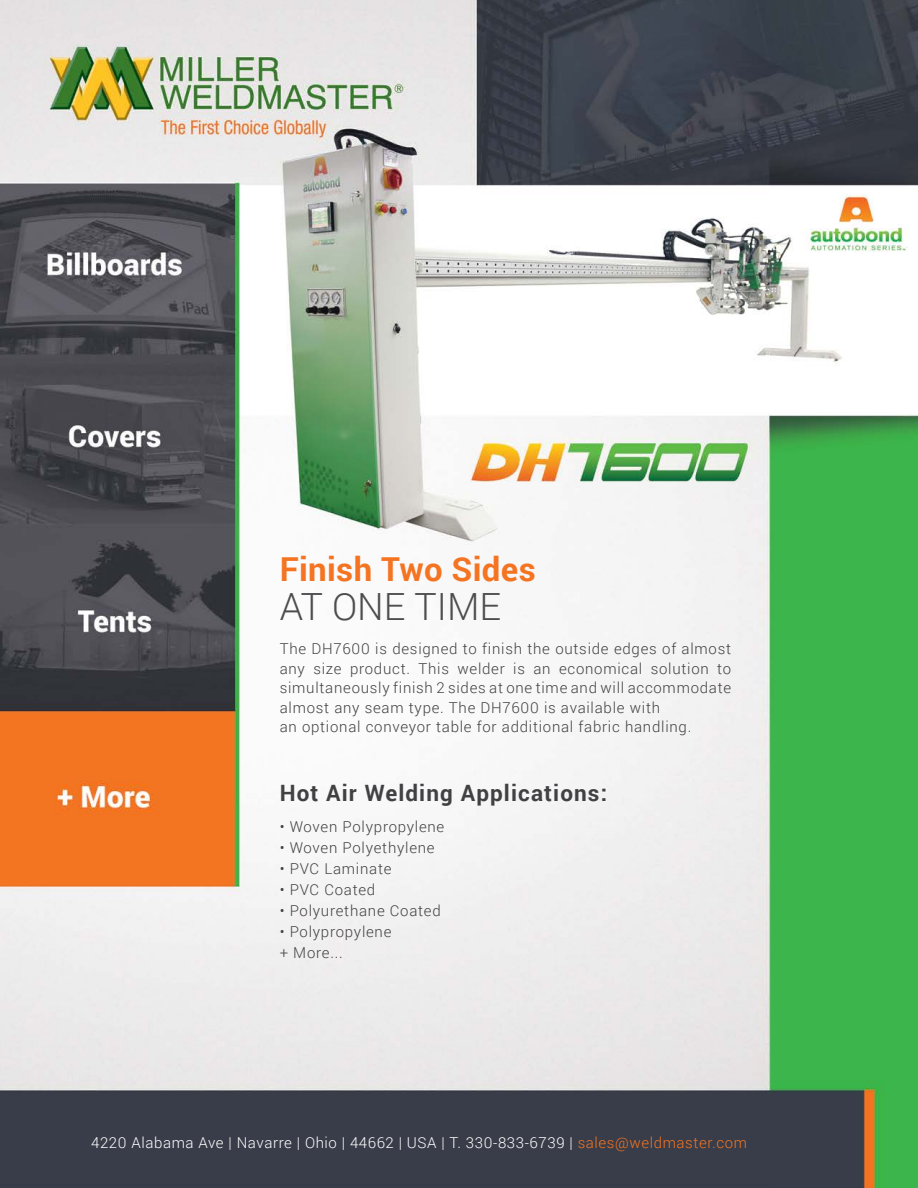
<style>
.page{position:relative;width:918px;height:1188px;background:#fff}
.page>*{position:absolute;margin:0;border:0;box-sizing:border-box;transform-origin:0 0}
.t1{font:300 37.5px "Roboto";color:#4d4d4f}
.t2{font:700 33px "Roboto";letter-spacing:.01em;color:#f47421}
.t3{font:700 22.5px "Roboto";letter-spacing:.05em;color:#414042}
.t4{font:300 15px/19.5px "Roboto";letter-spacing:.05em;color:#414042;text-align:justify}
.t5{font:300 15px "Roboto";letter-spacing:.04em;color:#fff}
.s1{color:#f47421}
</style>
<div class="page">
<img style="left:0;top:0;width:918px;height:1188px">
<p class="t2" style="left:280px;top:546px;width:257px">Finish Two Sides</p>
<p class="t1" style="left:280px;top:581px;width:223px">AT ONE TIME</p>
<p class="t4" style="left:280px;top:639px;width:453px">The DH7600 is designed to finish the outside edges of almost any size product. This welder is an economical solution to simultaneously finish 2 sides at one time and will accommodate almost any seam type. The DH7600 is available with</p>
<p class="t4" style="left:280px;top:717px;width:413px">an optional conveyor table for additional fabric handling.</p>
<p class="t3" style="left:280px;top:777px;width:329px">Hot Air Welding Applications:</p>
<p class="t4" style="left:280px;top:817px;width:166px">• Woven Polypropylene</p>
<p class="t4" style="left:280px;top:838px;width:156px">• Woven Polyethylene</p>
<p class="t4" style="left:280px;top:859px;width:113px">• PVC Laminate</p>
<p class="t4" style="left:280px;top:880px;width:97px">• PVC Coated</p>
<p class="t4" style="left:280px;top:901px;width:163px">• Polyurethane Coated</p>
<p class="t4" style="left:280px;top:922px;width:113px">• Polypropylene</p>
<p class="t4" style="left:280px;top:943px;width:64px">+ More...</p>
<p class="t5" style="left:91px;top:1132px;width:657px">4220 Alabama Ave | Navarre | Ohio | 44662 | USA | T. 330-833-6739 | <span class="s1">sales@weldmaster.com</span></p>
</div>
